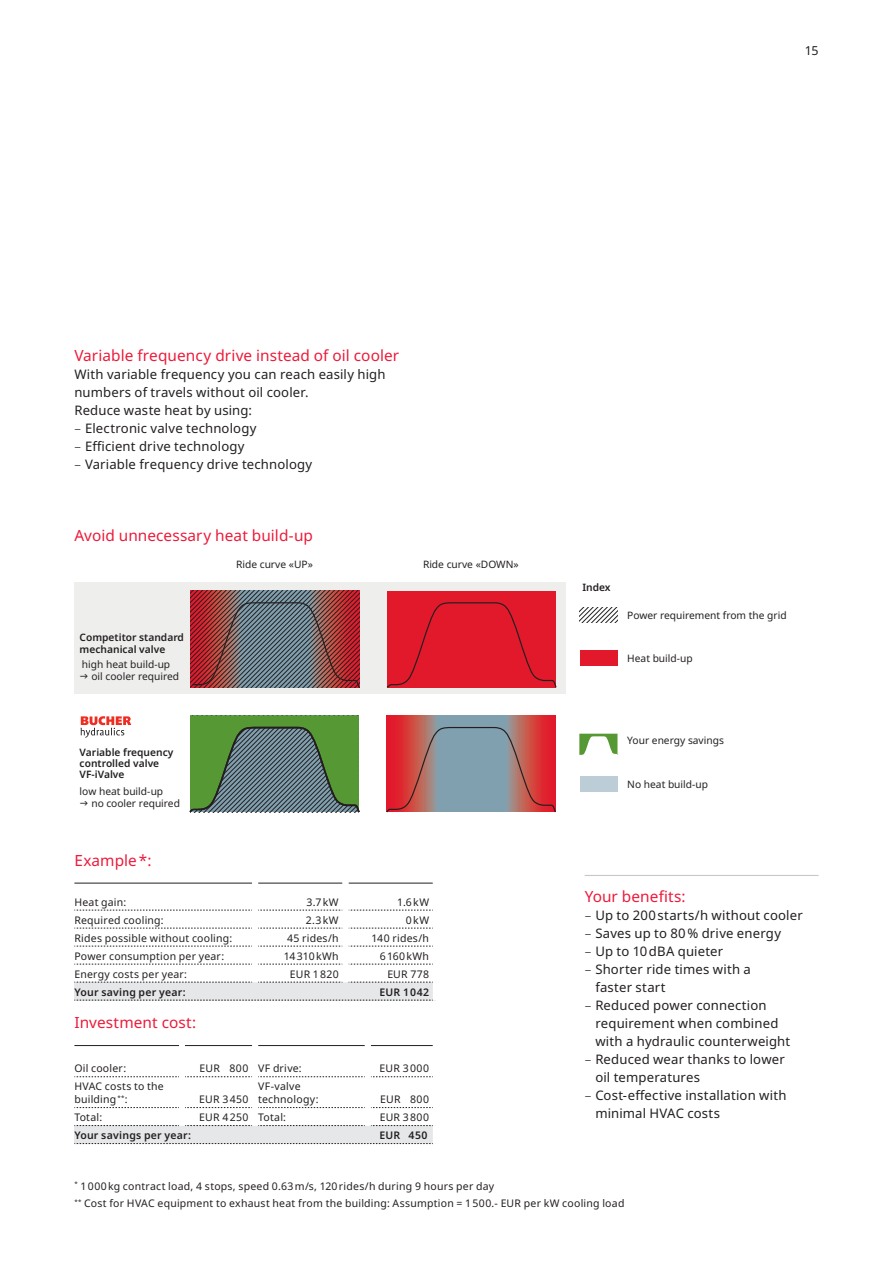
<style>
.page{position:relative;width:893px;height:1263px;background:#fff}
.page>*{position:absolute;margin:0;border:0;box-sizing:border-box;transform-origin:0 0}
.t1{font:15.3px "Noto Sans";letter-spacing:.005em;color:#ed1a3a}
.t2{font:13.2px/18px "Noto Sans";letter-spacing:.01em;color:#231f20}
.t3{font:12.3px "Noto Sans";color:#231f20}
.t4{font:10.5px/13.5px "Noto Sans";letter-spacing:.02em;color:#231f20}
.t5{font:600 10.5px "Noto Sans";letter-spacing:.02em;color:#231f20}
.t6{font:10.5px "Noto Sans";letter-spacing:.04em;color:#231f20}
.t7{font:10.2px/12.3px "Noto Sans";color:#231f20}
.t8{font:600 10.2px/11.1px "Noto Sans";color:#231f20}
.s1{font-weight:300}
</style>
<div class="page">
<div style="left:74px;top:982px;width:362px;height:18px;background:#e6e7e9"></div>
<hr style="left:74px;top:883px;width:178px;height:1px;background:#231f20">
<svg style="left:74px;top:910px;width:178px;height:1px"></svg>
<svg style="left:74px;top:928px;width:178px;height:1px"></svg>
<svg style="left:74px;top:946px;width:178px;height:1px"></svg>
<svg style="left:74px;top:964px;width:178px;height:1px"></svg>
<svg style="left:74px;top:982px;width:178px;height:1px"></svg>
<svg style="left:74px;top:1000px;width:359px;height:1px"></svg>
<hr style="left:258px;top:883px;width:84px;height:1px;background:#231f20">
<hr style="left:348px;top:883px;width:85px;height:1px;background:#231f20">
<svg style="left:258px;top:910px;width:175px;height:1px"></svg>
<svg style="left:258px;top:928px;width:175px;height:1px"></svg>
<svg style="left:258px;top:946px;width:175px;height:1px"></svg>
<svg style="left:258px;top:964px;width:175px;height:1px"></svg>
<svg style="left:258px;top:982px;width:175px;height:1px"></svg>
<div style="left:342px;top:910px;width:6px;height:18px;background:#fff"></div>
<div style="left:342px;top:928px;width:6px;height:18px;background:#fff"></div>
<div style="left:342px;top:946px;width:6px;height:18px;background:#fff"></div>
<div style="left:342px;top:964px;width:6px;height:18px;background:#fff"></div>
<div style="left:433px;top:982px;width:6px;height:18px;background:#fff"></div>
<hr style="left:585px;top:875px;width:234px;height:1px;background:#c7c8ca">
<div style="left:74px;top:1125px;width:362px;height:18px;background:#e6e7e9"></div>
<hr style="left:74px;top:1045px;width:105px;height:1px;background:#231f20">
<svg style="left:74px;top:1076px;width:105px;height:1px"></svg>
<svg style="left:74px;top:1107px;width:105px;height:1px"></svg>
<svg style="left:74px;top:1125px;width:105px;height:1px"></svg>
<svg style="left:74px;top:1143px;width:359px;height:1px"></svg>
<hr style="left:185px;top:1045px;width:67px;height:1px;background:#231f20">
<hr style="left:258px;top:1045px;width:107px;height:1px;background:#231f20">
<hr style="left:371px;top:1045px;width:62px;height:1px;background:#231f20">
<svg style="left:185px;top:1076px;width:67px;height:1px"></svg>
<svg style="left:258px;top:1076px;width:107px;height:1px"></svg>
<svg style="left:371px;top:1076px;width:62px;height:1px"></svg>
<svg style="left:185px;top:1107px;width:67px;height:1px"></svg>
<svg style="left:258px;top:1107px;width:107px;height:1px"></svg>
<svg style="left:371px;top:1107px;width:62px;height:1px"></svg>
<svg style="left:185px;top:1125px;width:67px;height:1px"></svg>
<svg style="left:258px;top:1125px;width:107px;height:1px"></svg>
<svg style="left:371px;top:1125px;width:62px;height:1px"></svg>
<div style="left:179px;top:1107px;width:6px;height:19px;background:#fff"></div>
<div style="left:252px;top:1107px;width:6px;height:19px;background:#fff"></div>
<div style="left:365px;top:1107px;width:6px;height:19px;background:#fff"></div>
<div style="left:433px;top:1125px;width:6px;height:19px;background:#fff"></div>
<div style="left:74px;top:582px;width:492px;height:112px;background:#eeeeed"></div>
<div style="left:387px;top:591px;width:169px;height:96px;background:#e2192b"></div>
<svg style="left:386px;top:602px;width:171px;height:86px"></svg>
<svg style="left:386px;top:715px;width:169px;height:11px"></svg>
<svg style="left:386px;top:726px;width:170px;height:87px"></svg>
<svg style="left:190px;top:591px;width:170px;height:97px"></svg>
<svg style="left:189px;top:715px;width:171px;height:98px"></svg>
<svg style="left:579px;top:734px;width:38px;height:21px"></svg>
<div style="left:581px;top:650px;width:37px;height:16px;background:#e2192b"></div>
<svg style="left:580px;top:608px;width:37px;height:15px"></svg>
<div style="left:581px;top:776px;width:37px;height:16px;background:#bccdd7"></div>
<svg style="left:81px;top:716px;width:50px;height:22px"></svg>
<p class="t3" style="left:805px;top:42px;width:15px">15</p>
<p class="t1" style="left:74px;top:345px;width:326px">Variable frequency drive instead of oil cooler</p>
<p class="t2" style="left:74px;top:366px;width:313px">With variable frequency you can reach easily high numbers of travels without oil cooler.<br>Reduce waste heat by using:</p>
<p class="t2" style="left:74px;top:420px;width:184px"><span class="s1">–</span> Electronic valve technology</p>
<p class="t2" style="left:74px;top:438px;width:172px"><span class="s1">–</span> Efficient drive technology</p>
<p class="t2" style="left:74px;top:456px;width:239px"><span class="s1">–</span> Variable frequency drive technology</p>
<p class="t1" style="left:74px;top:525px;width:240px">Avoid unnecessary heat build-up</p>
<p class="t8" style="left:80px;top:631px;width:106px;line-height:12.3px">Competitor standard mechanical valve</p>
<p class="t7" style="left:91px;top:658px;width:89px;text-indent:-10px">high heat build-up oil cooler required</p>
<p class="t8" style="left:80px;top:747px;width:95px">Variable frequency controlled valve<br>VF-iValve</p>
<p class="t7" style="left:91px;top:785px;width:90px;text-indent:-12px">low heat build-up<br>no cooler required</p>
<p class="t7" style="left:236px;top:559px;width:78px">Ride curve «UP»</p>
<p class="t7" style="left:423px;top:559px;width:97px">Ride curve «DOWN»</p>
<p class="t8" style="left:582px;top:581px;width:30px">Index</p>
<p class="t7" style="left:627px;top:609px;width:161px">Power requirement from the grid</p>
<p class="t7" style="left:627px;top:652px;width:67px">Heat build-up</p>
<p class="t7" style="left:627px;top:734px;width:98px">Your energy savings</p>
<p class="t7" style="left:627px;top:778px;width:82px">No heat build-up</p>
<p class="t1" style="left:74px;top:849px;width:79px">Example*:</p>
<p class="t4" style="left:74px;top:895px;width:53px">Heat gain:</p>
<p class="t4" style="left:307px;top:895px;width:34px">3.7kW</p>
<p class="t4" style="left:397px;top:895px;width:33px">1.6kW</p>
<p class="t4" style="left:74px;top:913px;width:91px">Required cooling:</p>
<p class="t4" style="left:306px;top:913px;width:34px">2.3kW</p>
<p class="t4" style="left:406px;top:913px;width:25px">0kW</p>
<p class="t4" style="left:74px;top:931px;width:159px">Rides possible without cooling:</p>
<p class="t4" style="left:287px;top:931px;width:53px">45 rides/h</p>
<p class="t4" style="left:372px;top:931px;width:59px">140 rides/h</p>
<p class="t4" style="left:74px;top:949px;width:151px">Power consumption per year:</p>
<p class="t4" style="left:284px;top:949px;width:56px">14310kWh</p>
<p class="t6" style="left:380px;top:948px;width:51px">6160kWh</p>
<p class="t4" style="left:74px;top:967px;width:114px">Energy costs per year:</p>
<p class="t4" style="left:290px;top:967px;width:50px">EUR 1820</p>
<p class="t4" style="left:387px;top:967px;width:43px">EUR 778</p>
<p class="t5" style="left:74px;top:984px;width:113px">Your saving per year:</p>
<p class="t5" style="left:379px;top:984px;width:51px">EUR 1042</p>
<p class="t1" style="left:585px;top:885px;width:102px">Your benefits:</p>
<p class="t2" style="left:585px;top:906px;width:220px"><span class="s1">–</span> Up to 200starts/h without cooler</p>
<p class="t2" style="left:585px;top:924px;width:198px"><span class="s1">–</span> Saves up to 80% drive energy</p>
<p class="t2" style="left:585px;top:942px;width:140px"><span class="s1">–</span> Up to 10dBA quieter</p>
<p class="t2" style="left:595px;top:960px;width:157px;text-indent:-11px"><span class="s1">–</span> Shorter ride times with a faster start</p>
<p class="t2" style="left:595px;top:996px;width:196px;text-indent:-11px"><span class="s1">–</span> Reduced power connection requirement when combined with a hydraulic counterweight</p>
<p class="t2" style="left:595px;top:1050px;width:191px;text-indent:-11px"><span class="s1">–</span> Reduced wear thanks to lower oil temperatures</p>
<p class="t2" style="left:595px;top:1086px;width:193px;text-indent:-11px"><span class="s1">–</span> Cost-effective installation with minimal HVAC costs</p>
<p class="t1" style="left:74px;top:1011px;width:123px">Investment cost:</p>
<p class="t4" style="left:74px;top:1062px;width:53px">Oil cooler:</p>
<p class="t4" style="left:200px;top:1062px;width:104px">EUR 800 VF drive:</p>
<p class="t4" style="left:380px;top:1062px;width:51px">EUR 3000</p>
<p class="t4" style="left:74px;top:1079px;width:91px">HVAC costs to the building <sup>**</sup>:</p>
<p class="t4" style="left:258px;top:1079px;width:62px">VF-valve technology:</p>
<p class="t4" style="left:199px;top:1093px;width:51px">EUR 3450</p>
<p class="t4" style="left:380px;top:1093px;width:50px">EUR 800</p>
<p class="t4" style="left:74px;top:1111px;width:29px">Total:</p>
<p class="t4" style="left:199px;top:1111px;width:88px">EUR 4250 Total:</p>
<p class="t4" style="left:380px;top:1111px;width:51px">EUR 3800</p>
<p class="t5" style="left:74px;top:1128px;width:118px">Your savings per year:</p>
<p class="t5" style="left:379px;top:1128px;width:49px">EUR 450</p>
<p class="t4" style="left:74px;top:1177px;width:552px;line-height:17.7px"><sup>*</sup> 1000kg contract load, 4 stops, speed 0.63m/s, 120rides/h during 9 hours per day<br><sup>**</sup> Cost for HVAC equipment to exhaust heat from the building: Assumption = 1500.- EUR per kW cooling load</p>
</div>
